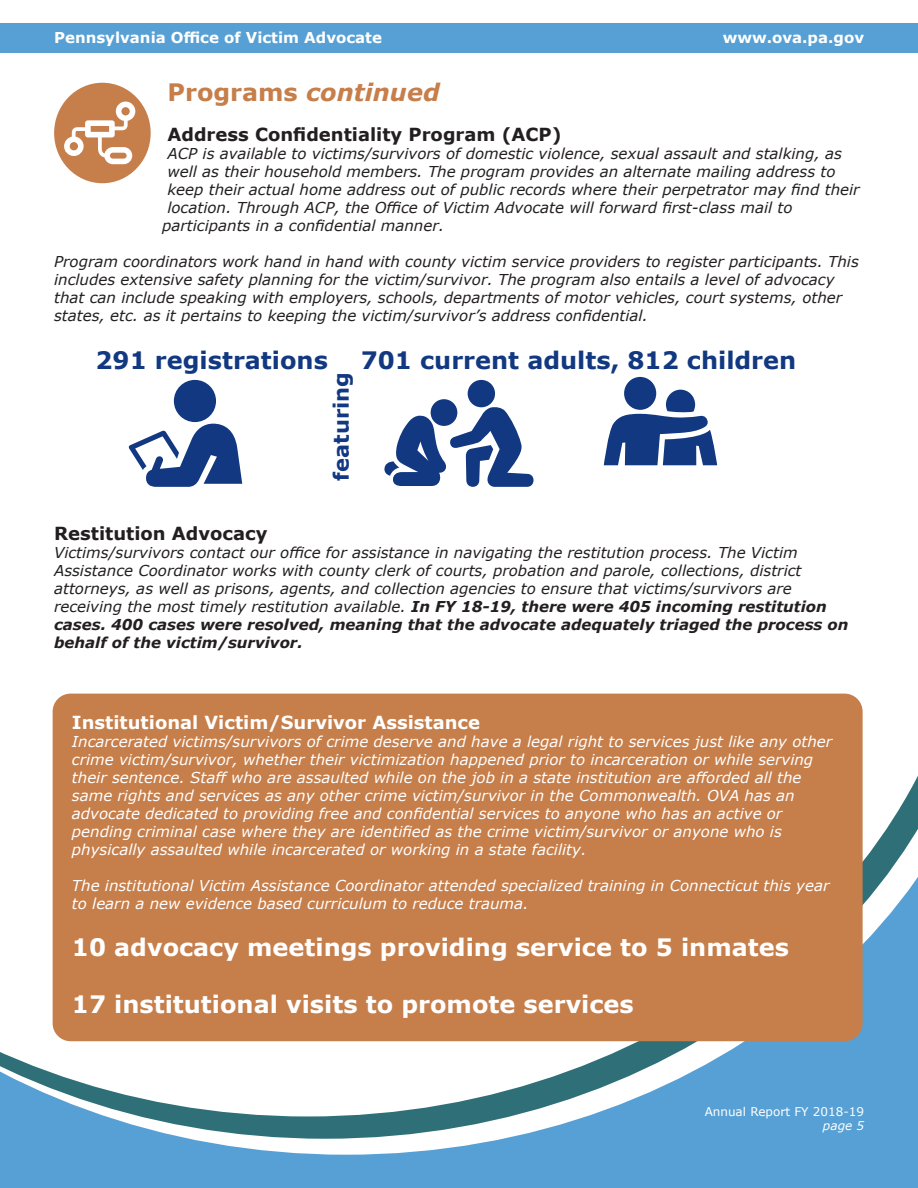
<style>
.page{position:relative;width:918px;height:1188px;background:#56a0d5}
.page>*{position:absolute;margin:0;border:0;box-sizing:border-box;transform-origin:0 0}
.t1{font:700 24px "Verdana";color:#fff}
.t2{font:700 24px "Verdana";color:#113880}
.t3{font:italic 700 24px "Verdana";color:#c67e4a}
.t4{font:700 21px "Verdana";color:#113880}
.t5{font:700 18px "Verdana";color:#231f20}
.t6{font:700 18px "Verdana";color:#fff}
.t7{font:italic 15px/18px "Verdana";color:#231f20}
.t8{font:italic 15px/18px "Verdana";color:#fff}
.t9{font:700 15px "Verdana";color:#fff}
.t10{font:12px "Verdana";color:#fff}
.t11{font:italic 12px "Verdana";color:#fff}
.s1{font-style:normal}
.s2{font-weight:700}
</style>
<div class="page">
<svg style="left:105px;top:1116px;width:482px;height:23px"></svg>
<svg style="left:0;top:748px;width:918px;height:368px;fill:#fff"></svg>
<div style="left:0;top:0;width:918px;height:748px;background:#fff"></div>
<div style="left:54px;top:83px;width:97px;height:100px;background:#c67e4a;border-radius:50%"></div>
<svg style="left:64px;top:102px;width:71px;height:62px"></svg>
<div style="left:0;top:23px;width:918px;height:29px;background:#56a0d5"></div>
<div style="left:624px;top:377px;width:32px;height:33px;background:#113880;border-radius:50%"></div>
<svg style="left:604px;top:390px;width:113px;height:75px"></svg>
<svg style="left:128px;top:424px;width:114px;height:63px"></svg>
<div style="left:174px;top:380px;width:42px;height:42px;background:#113880;border-radius:50%"></div>
<div style="left:431px;top:399px;width:26px;height:27px;background:#113880;border-radius:50%"></div>
<svg style="left:384px;top:461px;width:15px;height:15px"></svg>
<div style="left:468px;top:380px;width:27px;height:27px;background:#113880;border-radius:50%"></div>
<svg style="left:393px;top:406px;width:141px;height:81px"></svg>
<div style="left:53px;top:694px;width:810px;height:347px;background:#c67e4a;border-radius:18px"></div>
<p class="t9" style="left:54px;top:27px;width:329px">Pennsylvania Office of Victim Advocate</p>
<p class="t9" style="left:723px;top:27px;width:143px">www.ova.pa.gov</p>
<p class="t3" style="left:168px;top:75px;width:274px"><span class="s1">Programs</span> continued</p>
<p class="t5" style="left:168px;top:121px;width:395px">Address Confidentiality Program (ACP)</p>
<p class="t7" style="left:168px;top:144px;width:676px">ACP is available to victims/survivors of domestic violence, sexual assault and stalking, as</p>
<p class="t7" style="left:168px;top:162px;width:669px">well as their household members. The program provides an alternate mailing address to</p>
<p class="t7" style="left:168px;top:180px;width:694px">keep their actual home address out of public records where their perpetrator may find their</p>
<p class="t7" style="left:167px;top:198px;width:627px">location. Through ACP, the Office of Victim Advocate will forward first-class mail to</p>
<p class="t7" style="left:162px;top:216px;width:284px">participants in a confidential manner.</p>
<p class="t7" style="left:54px;top:252px;width:806px">Program coordinators work hand in hand with county victim service providers to register participants. This includes extensive safety planning for the victim/survivor. The program also entails a level of advocacy that can include speaking with employers, schools, departments of motor vehicles, court systems, other states, etc. as it pertains to keeping the victim/survivor’s address confidential.</p>
<p class="t2" style="left:96px;top:344px;width:234px">291 registrations</p>
<p class="t2" style="left:361px;top:344px;width:437px">701 current adults, 812 children</p>
<p class="t4" style="left:326px;top:481px;width:110px;rotate:-90deg">featuring</p>
<p class="t5" style="left:54px;top:521px;width:215px">Restitution Advocacy</p>
<p class="t7" style="left:54px;top:544px;width:796px">Victims/survivors contact our office for assistance in navigating the restitution process. The Victim Assistance Coordinator works with county clerk of courts, probation and parole, collections, district attorneys, as well as prisons, agents, and collection agencies to ensure that victims/survivors are receiving the most timely restitution available. <span class="s2">In FY 18-19, there were 405 incoming restitution cases. 400 cases were resolved, meaning that the advocate adequately triaged the process on behalf of the victim/survivor.</span></p>
<p class="t6" style="left:72px;top:710px;width:410px">Institutional Victim/Survivor Assistance</p>
<p class="t8" style="left:72px;top:732px;width:762px">Incarcerated victims/survivors of crime deserve and have a legal right to services just like any other crime victim/survivor, whether their victimization happened prior to incarceration or while serving their sentence. Staff who are assaulted while on the job in a state institution are afforded all the same rights and services as any other crime victim/survivor in the Commonwealth. OVA has an advocate dedicated to providing free and confidential services to anyone who has an active or pending criminal case where they are identified as the crime victim/survivor or anyone who is physically assaulted while incarcerated or working in a state facility.</p>
<p class="t8" style="left:72px;top:876px;width:759px">The institutional Victim Assistance Coordinator attended specialized training in Connecticut this year to learn a new evidence based curriculum to reduce trauma.</p>
<p class="t1" style="left:72px;top:930px;width:718px">10 advocacy meetings providing service to 5 inmates</p>
<p class="t1" style="left:72px;top:988px;width:563px">17 institutional visits to promote services</p>
<p class="t10" style="left:705px;top:1103px;width:161px">Annual Report FY 2018-19</p>
<p class="t11" style="left:823px;top:1118px;width:43px">page 5</p>
</div>
